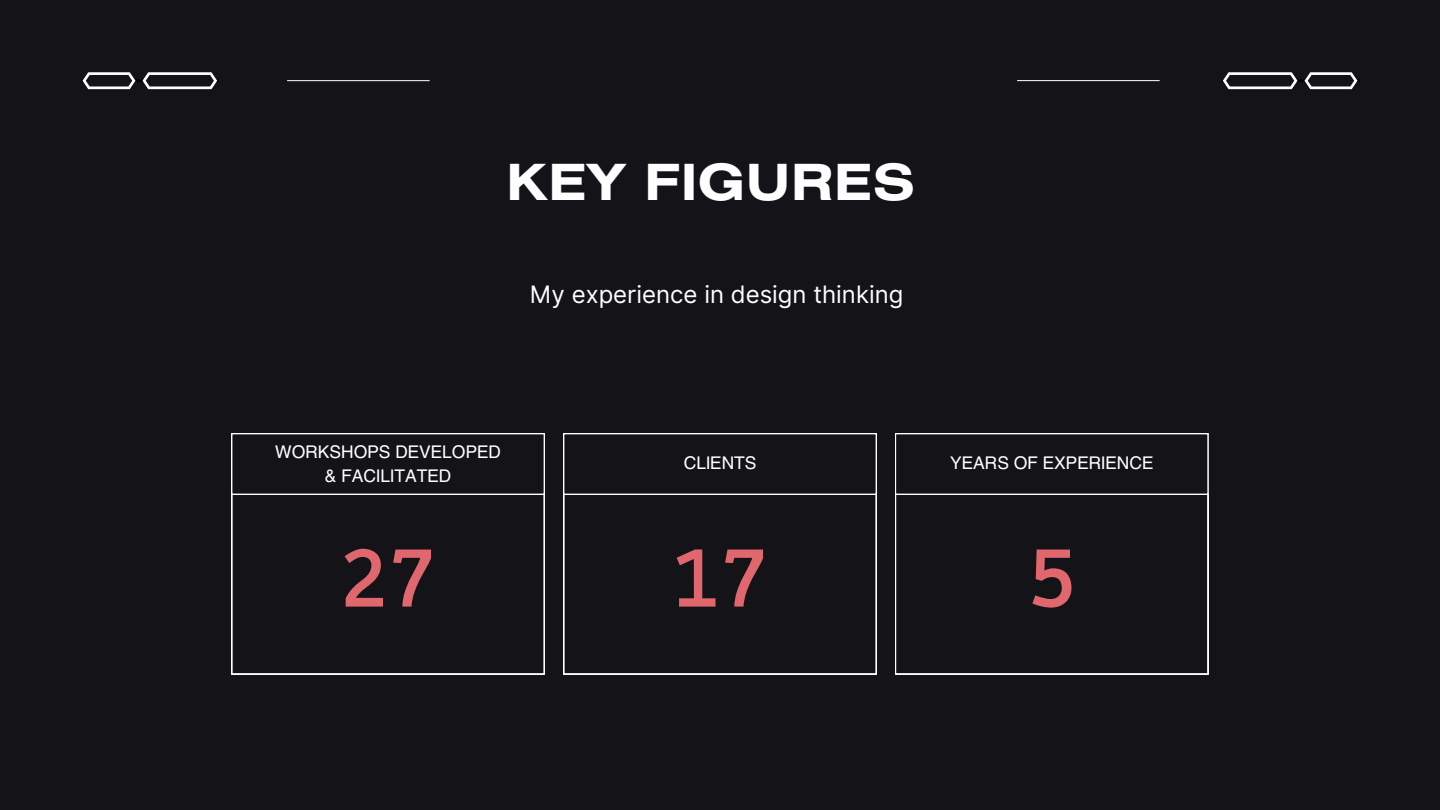
<style>
.page{position:relative;width:1440px;height:810px;background:#141418}
.page>*{position:absolute;margin:0;border:0;box-sizing:border-box;transform-origin:0 0}
.t1{font:700 90px "Lekton";color:#e0676e}
.t2{font:700 49.8px "Helios Ext";color:#fff}
.t3{font:24px "Inter";color:#fff}
.t4{font:17.3px/23.8px "Helios";color:#fff;text-align:center}
</style>
<div class="page">
<svg style="left:232px;top:434px;width:312px;height:60px"></svg>
<svg style="left:564px;top:434px;width:312px;height:60px"></svg>
<svg style="left:1222px;top:72px;width:137px;height:18px"></svg>
<svg style="left:81px;top:72px;width:137px;height:18px"></svg>
<hr style="left:1017px;top:80px;width:143px;height:1px;background:#fff">
<hr style="left:287px;top:80px;width:143px;height:1px;background:#fff">
<svg style="left:232px;top:494px;width:312px;height:180px"></svg>
<svg style="left:564px;top:494px;width:312px;height:180px"></svg>
<svg style="left:895px;top:434px;width:313px;height:60px"></svg>
<svg style="left:895px;top:494px;width:313px;height:180px"></svg>
<h2 class="t2" style="left:506px;top:164px;width:411px">KEY FIGURES</h2>
<h3 class="t3" style="left:530px;top:280px;width:375px">My experience in design thinking</h3>
<p class="t4" style="left:275px;top:439px;width:227px">WORKSHOPS DEVELOPED &amp; FACILITATED</p>
<p class="t4" style="left:684px;top:451px;width:74px">CLIENTS</p>
<h1 class="t1" style="left:341px;top:539px;width:96px">27</h1>
<h1 class="t1" style="left:673px;top:539px;width:96px">17</h1>
<p class="t4" style="left:950px;top:451px;width:205px">YEARS OF EXPERIENCE</p>
<h1 class="t1" style="left:1029px;top:539px;width:46px">5</h1>
</div>
